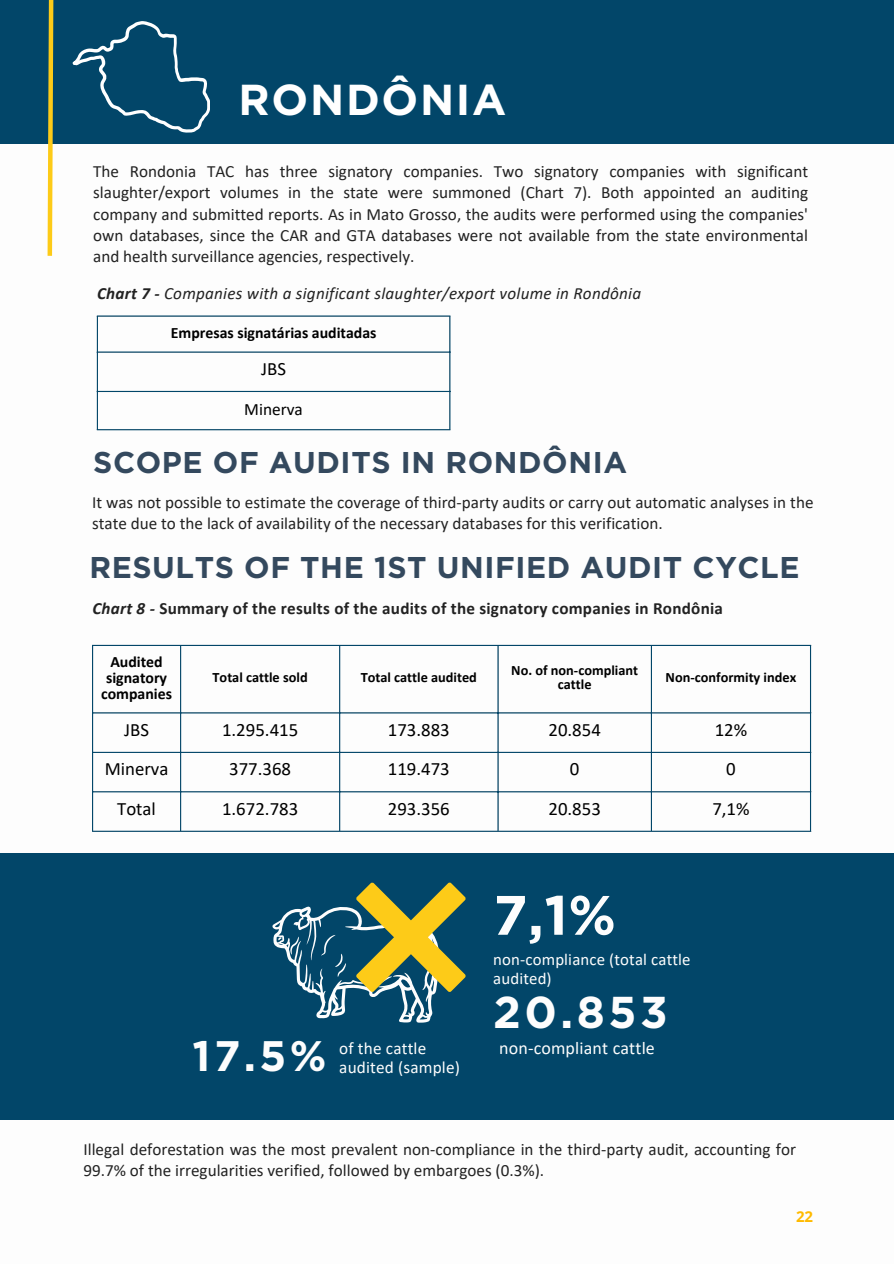
<style>
.page{position:relative;width:894px;height:1264px;background:#fff}
.page>*{position:absolute;margin:0;border:0;box-sizing:border-box;transform-origin:0 0}
.t1{font:700 55.35px "Gotham";color:#fdfdfd}
.t2{font:700 44.55px "Gotham";color:#fdfdfd}
.t3{font:700 43.2px "Gotham";letter-spacing:.04em;color:#fff}
.t4{font:700 42.6px "Gotham";color:#fdfdfd}
.t5{font:700 30px "Gotham";letter-spacing:.02em;color:#34495e}
.t6{font:18.75px "Calibri";color:#000}
.t7{font:18px "Calibri";letter-spacing:.01em;color:#fdfdfd}
.t8{font:17.25px/19px "Calibri";letter-spacing:.01em;color:#fdfdfd}
.t9{font:17.25px "Calibri";color:#000}
.t10{font:17.1px/21.3px "Calibri";color:#222}
.t11{font:700 17.1px "Calibri";letter-spacing:.015em;color:#222}
.t12{font:italic 17.1px "Calibri";letter-spacing:.015em;color:#222}
.t13{font:16.8px/18.9px "Calibri";letter-spacing:.01em;color:#fdfdfd}
.t14{font:700 15.75px/15.8px "Calibri";color:#000;text-align:center}
.t15{font:700 15px "Open Sans";color:#ffba00}
.t16{font:700 14.25px/13.5px "Calibri";color:#000;text-align:center}
.s1{font-weight:700}
.s2{font-style:italic}
</style>
<div class="page">
<div style="left:0;top:0;width:893px;height:144px;background:#024669"></div>
<hr style="left:97px;top:316px;width:1px;height:113px;background:#024669">
<hr style="left:449px;top:316px;width:1px;height:113px;background:#024669">
<hr style="left:97px;top:315px;width:353px;height:1px;background:#024669">
<hr style="left:97px;top:351px;width:353px;height:1px;background:#024669">
<hr style="left:97px;top:391px;width:353px;height:1px;background:#024669">
<hr style="left:97px;top:429px;width:353px;height:1px;background:#024669">
<svg style="left:72px;top:21px;width:138px;height:111px"></svg>
<hr style="left:92px;top:646px;width:1px;height:184px;background:#024669">
<hr style="left:180px;top:646px;width:1px;height:184px;background:#024669">
<hr style="left:339px;top:646px;width:1px;height:184px;background:#024669">
<hr style="left:497px;top:646px;width:1px;height:184px;background:#024669">
<hr style="left:650px;top:646px;width:1px;height:184px;background:#024669">
<hr style="left:809px;top:646px;width:1px;height:184px;background:#024669">
<hr style="left:92px;top:645px;width:718px;height:1px;background:#024669">
<hr style="left:92px;top:712px;width:718px;height:1px;background:#024669">
<hr style="left:92px;top:751px;width:718px;height:2px;background:#024669">
<hr style="left:92px;top:791px;width:718px;height:1px;background:#024669">
<hr style="left:92px;top:830px;width:718px;height:1px;background:#024669">
<div style="left:0;top:853px;width:893px;height:267px;background:#024669"></div>
<svg style="left:272px;top:882px;width:193px;height:140px"></svg>
<svg style="left:47px;top:0;width:7px;height:256px"></svg>
<p class="t3" style="left:238px;top:74px;width:269px">RONDÔNIA</p>
<p class="t10" style="left:93px;top:162px;width:716px;text-align:justify">The Rondonia TAC has three signatory companies. Two signatory companies with significant slaughter/export volumes in the state were summoned (Chart 7). Both appointed an auditing company and submitted reports. As in Mato Grosso, the audits were performed using the companies' own databases, since the CAR and GTA databases were not available from the state environmental and health surveillance agencies, respectively.</p>
<p class="t12" style="left:97px;top:286px;width:545px"><span class="s1">Chart 7 -</span> Companies with a significant slaughter/export volume in Rondônia</p>
<p class="t14" style="left:171px;top:326px;width:207px">Empresas signatárias auditadas</p>
<h2 class="t6" style="left:261px;top:361px;width:26px">JBS</h2>
<p class="t9" style="left:244px;top:401px;width:60px">Minerva</p>
<p class="t5" style="left:93px;top:444px;width:535px">SCOPE OF AUDITS IN RONDÔNIA</p>
<p class="t10" style="left:92px;top:493px;width:722px">It was not possible to estimate the coverage of third-party audits or carry out automatic analyses in the state due to the lack of availability of the necessary databases for this verification.</p>
<p class="t5" style="left:89px;top:548px;width:711px">RESULTS OF THE 1ST UNIFIED AUDIT CYCLE</p>
<p class="t11" style="left:92px;top:601px;width:632px"><span class="s2">Chart 8 -</span> Summary of the results of the audits of the signatory companies in Rondônia</p>
<p class="t14" style="left:101px;top:655px;width:72px">Audited signatory companies</p>
<p class="t16" style="left:212px;top:671px;width:97px">Total cattle sold</p>
<p class="t16" style="left:360px;top:671px;width:118px">Total cattle audited</p>
<h3 class="t16" style="left:511px;top:665px;width:128px">No. of non-compliant cattle</h3>
<p class="t16" style="left:665px;top:671px;width:132px">Non-conformity index</p>
<h3 class="t6" style="left:124px;top:722px;width:26px">JBS</h3>
<h4 class="t6" style="left:222px;top:722px;width:78px">1.295.415</h4>
<p class="t6" style="left:388px;top:722px;width:63px">173.883</p>
<p class="t6" style="left:548px;top:722px;width:54px">20.854</p>
<p class="t6" style="left:714px;top:722px;width:34px">12%</p>
<p class="t6" style="left:105px;top:761px;width:65px">Minerva</p>
<p class="t6" style="left:229px;top:761px;width:63px">377.368</p>
<p class="t6" style="left:388px;top:761px;width:63px">119.473</p>
<p class="t6" style="left:569px;top:761px;width:11px">0</p>
<p class="t6" style="left:726px;top:761px;width:11px">0</p>
<p class="t6" style="left:117px;top:800px;width:40px">Total</p>
<p class="t6" style="left:222px;top:800px;width:78px">1.672.783</p>
<p class="t6" style="left:388px;top:800px;width:63px">293.356</p>
<p class="t6" style="left:548px;top:800px;width:54px">20.853</p>
<p class="t6" style="left:712px;top:800px;width:39px">7,1%</p>
<h1 class="t4" style="left:192px;top:1030px;width:135px">17.5%</h1>
<p class="t8" style="left:339px;top:1040px;width:122px">of the cattle audited (sample)</p>
<p class="t1" style="left:493px;top:881px;width:124px">7,1%</p>
<p class="t13" style="left:493px;top:951px;width:199px">non-compliance (total cattle audited)</p>
<h2 class="t2" style="left:493px;top:985px;width:176px">20.853</h2>
<p class="t7" style="left:499px;top:1040px;width:157px">non-compliant cattle</p>
<p class="t10" style="left:83px;top:1139px;width:714px">Illegal deforestation was the most prevalent non-compliance in the third-party audit, accounting for<br>99.7% of the irregularities verified, followed by embargoes (0.3%).</p>
<h2 class="t15" style="left:795px;top:1205px;width:19px">22</h2>
</div>
